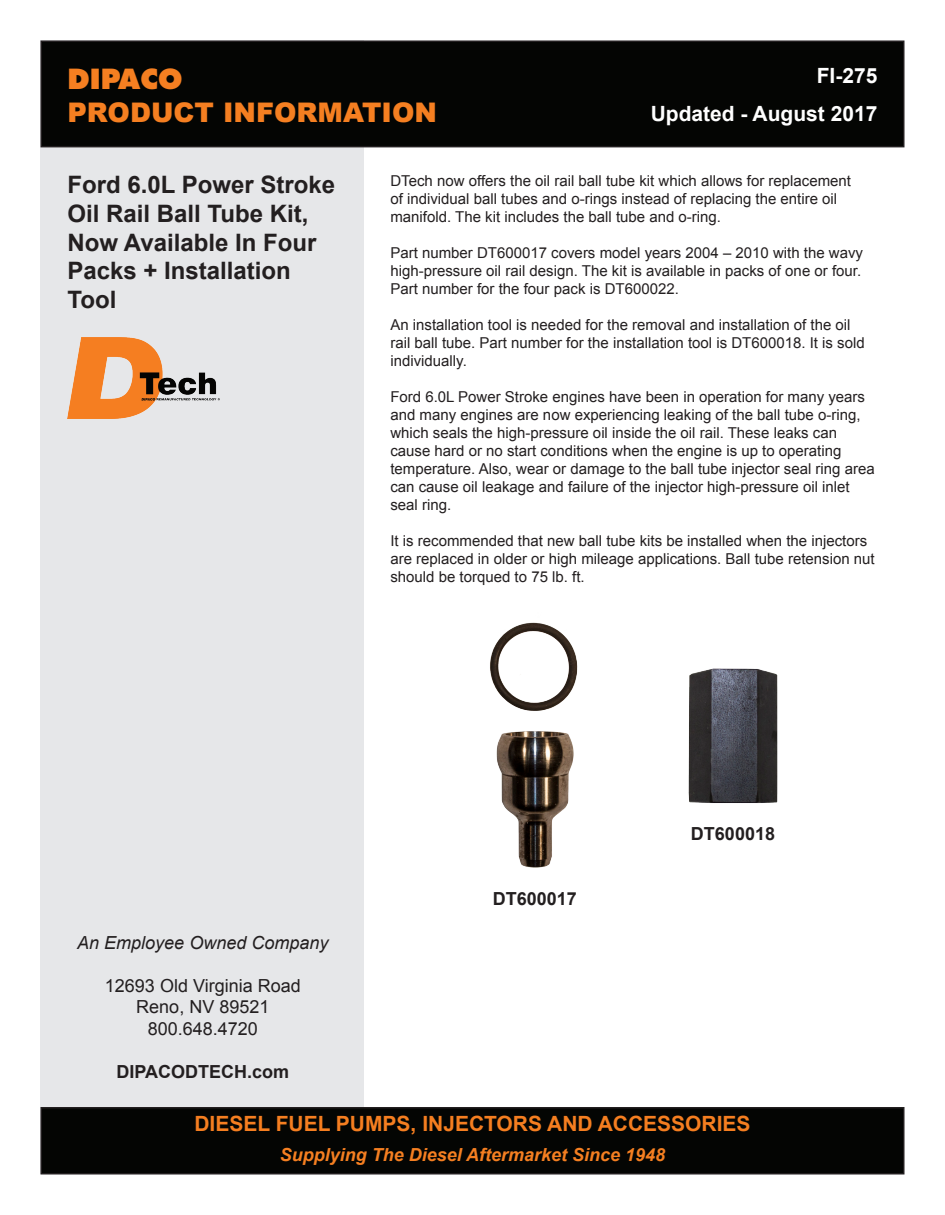
<style>
.page{position:relative;width:945px;height:1215px;background:#fff}
.page>*{position:absolute;margin:0;border:0;box-sizing:border-box;transform-origin:0 0}
.t1{font:900 27px "Arial";color:#f57f21}
.t2{font:800 27px "Futura Std";color:#f57f21}
.t3{font:700 24px/28.8px "Arial";color:#231f20}
.t4{font:700 21px "Arial";color:#f57e20}
.t5{font:700 21px "Arial";color:#fff}
.t6{font:18px/21.6px "Arial";color:#231f20;text-align:center}
.t7{font:italic 700 18px "Arial";color:#f57f21}
.t8{font:700 18px "Arial";color:#231f20}
.t9{font:italic 18px "Arial";color:#231f20}
.t10{font:15px/18px "Arial";color:#231f20}
</style>
<div class="page">
<div style="left:40px;top:40px;width:324px;height:1134px;background:#e6e7e9"></div>
<div style="left:41px;top:41px;width:863px;height:106px;background:#040503"></div>
<div style="left:40px;top:40px;width:864px;height:107px;border:2px solid #231f20"></div>
<div style="left:41px;top:1108px;width:863px;height:66px;background:#040503"></div>
<div style="left:40px;top:1107px;width:864px;height:67px;border:2px solid #231f20"></div>
<img style="left:68px;top:338px;width:152px;height:80px">
<img style="left:490px;top:622px;width:88px;height:246px">
<img style="left:688px;top:668px;width:90px;height:135px">
<h1 class="t2" style="left:68px;top:62px;width:117px">DIPACO</h1>
<h1 class="t1" style="left:68px;top:92px;width:371px">PRODUCT INFORMATION</h1>
<p class="t5" style="left:817px;top:62px;width:62px">FI-275</p>
<p class="t5" style="left:651px;top:100px;width:228px">Updated - August 2017</p>
<p class="t3" style="left:68px;top:171px;width:269px">Ford 6.0L Power Stroke<br>Oil Rail Ball Tube Kit,<br>Now Available In Four<br>Packs + Installation<br>Tool</p>
<p class="t10" style="left:390px;top:172px;width:462px">DTech now offers the oil rail ball tube kit which allows for replacement of individual ball tubes and o-rings instead of replacing the entire oil manifold. The kit includes the ball tube and o-ring.</p>
<p class="t10" style="left:390px;top:244px;width:474px">Part number DT600017 covers model years 2004 – 2010 with the wavy high-pressure oil rail design. The kit is available in packs of one or four.<br>Part number for the four pack is DT600022.</p>
<p class="t10" style="left:390px;top:316px;width:476px">An installation tool is needed for the removal and installation of the oil rail ball tube. Part number for the installation tool is DT600018. It is sold individually.</p>
<p class="t10" style="left:390px;top:388px;width:486px">Ford 6.0L Power Stroke engines have been in operation for many years and many engines are now experiencing leaking of the ball tube o-ring, which seals the high-pressure oil inside the oil rail. These leaks can cause hard or no start conditions when the engine is up to operating temperature. Also, wear or damage to the ball tube injector seal ring area can cause oil leakage and failure of the injector high-pressure oil inlet seal ring.</p>
<p class="t10" style="left:390px;top:532px;width:486px">It is recommended that new ball tube kits be installed when the injectors are replaced in older or high mileage applications. Ball tube retension nut should be torqued to 75 lb. ft.</p>
<p class="t9" style="left:77px;top:931px;width:253px">An Employee Owned Company</p>
<p class="t6" style="left:105px;top:975px;width:197px">12693 Old Virginia Road<br>Reno, NV 89521<br>800.648.4720</p>
<p class="t8" style="left:117px;top:1060px;width:174px">DIPACODTECH.com</p>
<p class="t8" style="left:493px;top:887px;width:86px">DT600017</p>
<p class="t8" style="left:691px;top:821px;width:86px">DT600018</p>
<h3 class="t4" style="left:194px;top:1110px;width:558px">DIESEL FUEL PUMPS, INJECTORS AND ACCESSORIES</h3>
<p class="t7" style="left:280px;top:1143px;width:387px">Supplying The Diesel Aftermarket Since 1948</p>
</div>
